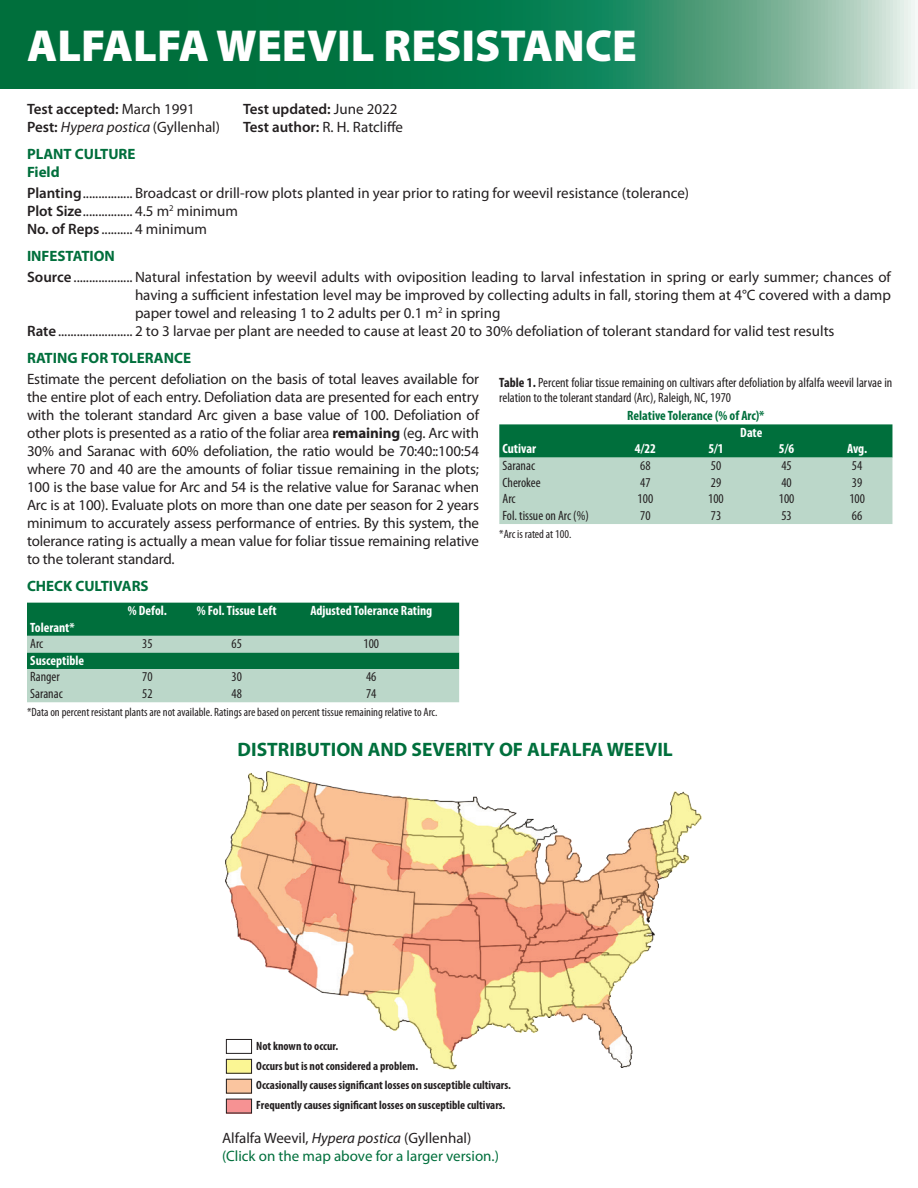
<style>
.page{position:relative;width:918px;height:1188px;background:#fff}
.page>*{position:absolute;margin:0;border:0;box-sizing:border-box;transform-origin:0 0}
.t1{font:900 45px "Myriad Pro";color:#fff}
.t2{font:700 19.5px "Myriad Pro";color:#006f3c}
.t3{font:15px/18px "Myriad Pro";color:#231f20;text-align:justify}
.t4{font:700 15px "Myriad Pro";color:#006f3c}
.t5{font:600 15px "Myriad Pro";color:#231f20}
.t6{font:15px "Myriad Pro";color:#006f3c}
.t7{font:italic 15px "Myriad Pro";color:#231f20}
.t8{font:condensed 13.5px/15px "Myriad Pro";color:#231f20}
.t9{font:700 condensed 13.5px "Myriad Pro";color:#fff}
.t10{font:700 condensed 13.5px "Myriad Pro";color:#006f3c}
.t11{font:700 condensed 12px "Myriad Pro";color:#231f20}
.t12{font:condensed 12px "Myriad Pro";color:#231f20}
.s1{font-weight:400}
.s2{font-weight:600;font-style:normal}
.s3{font-style:normal}
.s4{font-weight:600}
.s5{font-weight:700}
.s6{font-style:italic}
</style>
<div class="page">
<svg style="left:0;top:0;width:915px;height:89px;background:#28895f"></svg>
<svg style="left:27px;top:603px;width:432px;height:99px;background:#5ea383"></svg>
<svg style="left:499px;top:424px;width:393px;height:100px;background:#7eb59b"></svg>
<img style="left:225px;top:771px;width:477px;height:338px">
<div style="left:226px;top:1039px;width:26px;height:15px;border:1px solid #231f20"></div>
<div style="left:226px;top:1059px;width:26px;height:15px;background:#fbf694"></div>
<div style="left:226px;top:1099px;width:26px;height:14px;background:#f69293"></div>
<div style="left:226px;top:1079px;width:26px;height:15px;background:#fac59f"></div>
<div style="left:226px;top:1059px;width:26px;height:15px;border:1px solid #231f20"></div>
<div style="left:226px;top:1079px;width:26px;height:15px;border:1px solid #231f20"></div>
<div style="left:226px;top:1099px;width:26px;height:14px;border:1px solid #231f20"></div>
<p class="t1" style="left:27px;top:20px;width:611px">ALFALFA WEEVIL RESISTANCE</p>
<p class="t5" style="left:27px;top:100px;width:169px">Test accepted: <span class="s1">March 1991</span></p>
<p class="t5" style="left:243px;top:100px;width:156px">Test updated: <span class="s1">June 2022</span></p>
<p class="t7" style="left:27px;top:118px;width:195px"><span class="s2">Pest:</span> Hypera postica <span class="s3">(Gyllenhal)</span></p>
<p class="t3" style="left:243px;top:118px;width:162px"><span class="s4">Test author:</span> R. H. Ratcliffe</p>
<p class="t4" style="left:27px;top:145px;width:110px">PLANT CULTURE</p>
<p class="t4" style="left:27px;top:163px;width:34px">Field</p>
<p class="t3" style="left:27px;top:184px;width:664px"><span class="s4">Planting</span>................ Broadcast or drill-row plots planted in year prior to rating for weevil resistance (tolerance)</p>
<p class="t3" style="left:27px;top:202px;width:212px"><span class="s4">Plot Size</span>................ 4.5 m<sup>2</sup> minimum</p>
<p class="t3" style="left:27px;top:220px;width:182px"><span class="s4">No. of Reps</span> .......... 4 minimum</p>
<p class="t4" style="left:27px;top:247px;width:89px">INFESTATION</p>
<p class="t5" style="left:27px;top:268px;width:46px">Source</p>
<p class="t3" style="left:135px;top:268px;width:758px">Natural infestation by weevil adults with oviposition leading to larval infestation in spring or early summer; chances of having a sufficient infestation level may be improved by collecting adults in fall, storing them at 4°C covered with a damp paper towel and releasing 1 to 2 adults per 0.1 m<sup>2</sup> in spring</p>
<p class="t3" style="left:27px;top:322px;width:809px"><span class="s4">Rate</span>........................ 2 to 3 larvae per plant are needed to cause at least 20 to 30% defoliation of tolerant standard for valid test results</p>
<p class="t4" style="left:27px;top:349px;width:166px">RATING FOR TOLERANCE</p>
<p class="t3" style="left:27px;top:370px;width:454px">Estimate the percent defoliation on the basis of total leaves available for the entire plot of each entry. Defoliation data are presented for each entry with the tolerant standard Arc given a base value of 100. Defoliation of other plots is presented as a ratio of the foliar area <span class="s5">remaining</span> (eg. Arc with 30% and Saranac with 60% defoliation, the ratio would be 70:40::100:54 where 70 and 40 are the amounts of foliar tissue remaining in the plots; 100 is the base value for Arc and 54 is the relative value for Saranac when Arc is at 100). Evaluate plots on more than one date per season for 2 years minimum to accurately assess performance of entries. By this system, the tolerance rating is actually a mean value for foliar tissue remaining relative to the tolerant standard.</p>
<p class="t4" style="left:27px;top:577px;width:123px">CHECK CULTIVARS</p>
<p class="t9" style="left:128px;top:602px;width:40px">% Defol.</p>
<p class="t9" style="left:197px;top:602px;width:81px">% Fol. Tissue Left</p>
<p class="t9" style="left:310px;top:602px;width:123px">Adjusted Tolerance Rating</p>
<p class="t9" style="left:30px;top:619px;width:46px">Tolerant*</p>
<p class="t8" style="left:30px;top:636px;width:15px">Arc</p>
<p class="t8" style="left:142px;top:636px;width:12px">35</p>
<p class="t8" style="left:232px;top:636px;width:12px">65</p>
<p class="t8" style="left:364px;top:636px;width:17px">100</p>
<p class="t9" style="left:30px;top:652px;width:55px">Susceptible</p>
<p class="t8" style="left:30px;top:669px;width:31px">Ranger</p>
<p class="t8" style="left:142px;top:669px;width:12px">70</p>
<p class="t8" style="left:232px;top:669px;width:12px">30</p>
<p class="t8" style="left:366px;top:669px;width:12px">46</p>
<p class="t8" style="left:30px;top:686px;width:34px">Saranac</p>
<p class="t8" style="left:142px;top:686px;width:12px">52</p>
<p class="t8" style="left:232px;top:686px;width:12px">48</p>
<p class="t8" style="left:366px;top:686px;width:12px">74</p>
<p class="t12" style="left:27px;top:705px;width:412px">*Data on percent resistant plants are not available. Ratings are based on percent tissue remaining relative to Arc.</p>
<p class="t8" style="left:499px;top:375px;width:395px"><span class="s5">Table 1.</span> Percent foliar tissue remaining on cultivars after defoliation by alfalfa weevil larvae in relation to the tolerant standard (Arc), Raleigh, NC, 1970</p>
<p class="t10" style="left:627px;top:407px;width:139px">Relative Tolerance (% of Arc)*</p>
<p class="t9" style="left:740px;top:424px;width:24px">Date</p>
<p class="t9" style="left:503px;top:440px;width:35px">Cutivar</p>
<p class="t9" style="left:635px;top:440px;width:23px">4/22</p>
<p class="t9" style="left:708px;top:440px;width:17px">5/1</p>
<p class="t9" style="left:779px;top:440px;width:17px">5/6</p>
<p class="t9" style="left:847px;top:440px;width:22px">Avg.</p>
<p class="t8" style="left:503px;top:458px;width:34px">Saranac</p>
<p class="t8" style="left:640px;top:458px;width:12px">68</p>
<p class="t8" style="left:711px;top:458px;width:12px">50</p>
<p class="t8" style="left:781px;top:458px;width:12px">45</p>
<p class="t8" style="left:852px;top:458px;width:12px">54</p>
<p class="t8" style="left:503px;top:474px;width:40px">Cherokee</p>
<p class="t8" style="left:640px;top:474px;width:12px">47</p>
<p class="t8" style="left:711px;top:474px;width:12px">29</p>
<p class="t8" style="left:781px;top:474px;width:12px">40</p>
<p class="t8" style="left:852px;top:474px;width:12px">39</p>
<p class="t8" style="left:503px;top:491px;width:15px">Arc</p>
<p class="t8" style="left:638px;top:491px;width:17px">100</p>
<p class="t8" style="left:708px;top:491px;width:17px">100</p>
<p class="t8" style="left:779px;top:491px;width:17px">100</p>
<p class="t8" style="left:849px;top:491px;width:17px">100</p>
<p class="t8" style="left:503px;top:508px;width:88px">Fol. tissue on Arc (%)</p>
<p class="t8" style="left:640px;top:508px;width:12px">70</p>
<p class="t8" style="left:711px;top:508px;width:12px">73</p>
<p class="t8" style="left:781px;top:508px;width:12px">53</p>
<p class="t8" style="left:852px;top:508px;width:12px">66</p>
<p class="t12" style="left:499px;top:526px;width:74px">*Arc is rated at 100.</p>
<p class="t2" style="left:238px;top:737px;width:437px">DISTRIBUTION AND SEVERITY OF ALFALFA WEEVIL</p>
<p class="t11" style="left:256px;top:1039px;width:84px">Not known to occur.</p>
<p class="t11" style="left:256px;top:1058px;width:163px">Occurs but is not considered a problem.</p>
<p class="t11" style="left:256px;top:1078px;width:256px">Occasionally causes significant losses on susceptible cultivars.</p>
<p class="t11" style="left:256px;top:1097px;width:251px">Frequently causes significant losses on susceptible cultivars.</p>
<p class="t3" style="left:222px;top:1129px;width:251px">Alfalfa Weevil, <span class="s6">Hypera postica</span> (Gyllenhal)</p>
<p class="t6" style="left:222px;top:1147px;width:278px">(Click on the map above for a larger version.)</p>
</div>
